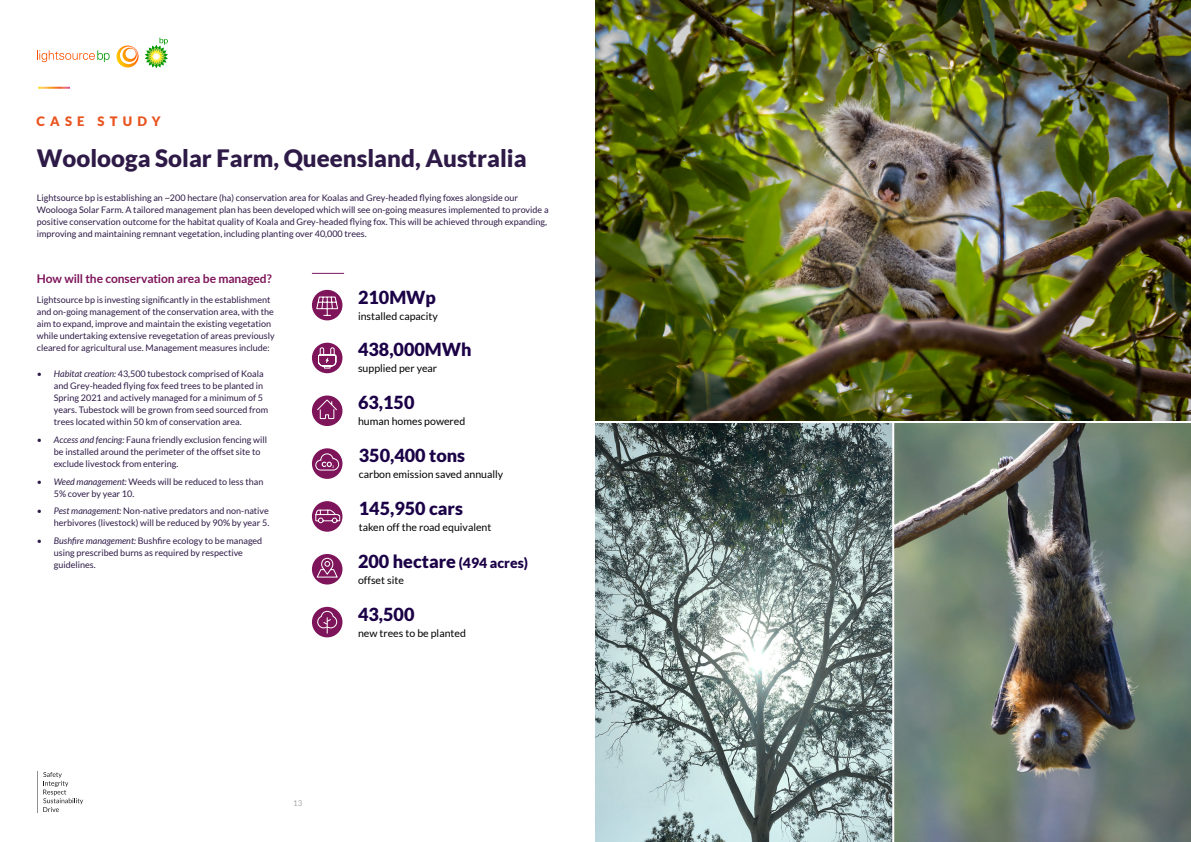
<style>
.page{position:relative;width:1191px;height:842px;background:#fff}
.page>*{position:absolute;margin:0;border:0;box-sizing:border-box;transform-origin:0 0}
.t1{font:900 24px "Lato";color:#2e1a47}
.t2{font:900 18px "Lato";color:#1b0247}
.t3{font:900 13px "Lato";letter-spacing:.4em;color:#e9531d}
.t4{font:700 12px "Lato";letter-spacing:-.01em;color:#7e155b}
.t5{font:10.6px "Lato";color:#000103}
.t6{font:9px/12px "Lato";color:#2e1a47}
.t7{font:8px "Lato";color:#a8a9ad}
.s1{font-style:italic}
.s2{font-size:14px}
</style>
<div class="page">
<svg style="left:37px;top:50px;width:73px;height:12px"></svg>
<svg style="left:117px;top:46px;width:22px;height:22px"></svg>
<svg style="left:145px;top:38px;width:23px;height:30px"></svg>
<img style="left:595px;top:0;width:596px;height:421px">
<img style="left:595px;top:423px;width:297px;height:419px">
<img style="left:894px;top:423px;width:297px;height:419px">
<div style="left:312px;top:290px;width:30px;height:30px;background:#7e155b;border-radius:50%"></div>
<svg style="left:316px;top:296px;width:23px;height:20px"></svg>
<div style="left:312px;top:343px;width:30px;height:30px;background:#7e155b;border-radius:50%"></div>
<svg style="left:318px;top:347px;width:19px;height:22px"></svg>
<div style="left:312px;top:395px;width:30px;height:31px;background:#7e155b;border-radius:50%"></div>
<svg style="left:316px;top:399px;width:22px;height:20px"></svg>
<div style="left:312px;top:448px;width:30px;height:31px;background:#7e155b;border-radius:50%"></div>
<svg style="left:315px;top:453px;width:24px;height:18px"></svg>
<div style="left:312px;top:501px;width:30px;height:31px;background:#7e155b;border-radius:50%"></div>
<svg style="left:315px;top:509px;width:25px;height:15px"></svg>
<div style="left:312px;top:554px;width:30px;height:30px;background:#7e155b;border-radius:50%"></div>
<svg style="left:316px;top:557px;width:22px;height:21px"></svg>
<hr style="left:312px;top:273px;width:32px;height:1px;background:#7e155b">
<div style="left:312px;top:607px;width:30px;height:30px;background:#7e155b;border-radius:50%"></div>
<svg style="left:317px;top:610px;width:20px;height:23px"></svg>
<svg style="left:43px;top:772px;width:40px;height:40px"></svg>
<hr style="left:37px;top:771px;width:1px;height:42px;background:#8e9091">
<h3 class="t3" style="left:36px;top:113px;width:126px">CASE STUDY</h3>
<h1 class="t1" style="left:37px;top:145px;width:491px">Woolooga Solar Farm, Queensland, Australia</h1>
<p class="t6" style="left:37px;top:191px;width:513px">Lightsource bp is establishing an ~200 hectare (ha) conservation area for Koalas and Grey-headed flying foxes alongside our Woolooga Solar Farm. A tailored management plan has been developed which will see on-going measures implemented to provide a positive conservation outcome for the habitat quality of Koala and Grey-headed flying fox. This will be achieved through expanding, improving and maintaining remnant vegetation, including planting over 40,000 trees.</p>
<h3 class="t4" style="left:37px;top:271px;width:236px">How will the conservation area be managed?</h3>
<p class="t6" style="left:37px;top:294px;width:239px">Lightsource bp is investing significantly in the establishment and on-going management of the conservation area, with the aim to expand, improve and maintain the existing vegetation while undertaking extensive revegetation of areas previously cleared for agricultural use. Management measures include:</p>
<p class="t6" style="left:54px;top:368px;width:216px;text-indent:-17px">• <span class="s1">Habitat creation:</span> 43,500 tubestock comprised of Koala and Grey-headed flying fox feed trees to be planted in Spring 2021 and actively managed for a minimum of 5 years. Tubestock will be grown from seed sourced from trees located within 50 km of conservation area.</p>
<p class="t6" style="left:54px;top:433px;width:215px;text-indent:-17px">• <span class="s1">Access and fencing:</span> Fauna friendly exclusion fencing will be installed around the perimeter of the offset site to exclude livestock from entering.</p>
<p class="t6" style="left:54px;top:475px;width:211px;text-indent:-17px">• <span class="s1">Weed management:</span> Weeds will be reduced to less than<br>5% cover by year 10.</p>
<p class="t6" style="left:37px;top:505px;width:234px;text-align:right">• <span class="s1">Pest management:</span> Non-native predators and non-native herbivores (livestock) will be reduced by 90% by year 5.</p>
<p class="t6" style="left:54px;top:534px;width:210px;text-indent:-17px">• <span class="s1">Bushfire management:</span> Bushfire ecology to be managed using prescribed burns as required by respective guidelines.</p>
<h2 class="t2" style="left:358px;top:287px;width:79px">210MWp</h2>
<p class="t5" style="left:358px;top:310px;width:81px">installed capacity</p>
<h2 class="t2" style="left:358px;top:339px;width:115px">438,000MWh</h2>
<p class="t5" style="left:358px;top:362px;width:81px">supplied per year</p>
<h2 class="t2" style="left:358px;top:392px;width:58px">63,150</h2>
<p class="t5" style="left:358px;top:415px;width:109px">human homes powered</p>
<h2 class="t2" style="left:359px;top:445px;width:108px">350,400 tons</h2>
<p class="t5" style="left:359px;top:468px;width:146px">carbon emission saved annually</p>
<h2 class="t2" style="left:359px;top:498px;width:106px">145,950 cars</h2>
<p class="t5" style="left:359px;top:521px;width:134px">taken off the road equivalent</p>
<h2 class="t2" style="left:358px;top:551px;width:171px">200 hectare <span class="s2">(494 acres)</span></h2>
<p class="t5" style="left:358px;top:574px;width:47px">offset site</p>
<h2 class="t2" style="left:358px;top:604px;width:58px">43,500</h2>
<p class="t5" style="left:358px;top:627px;width:109px">new trees to be planted</p>
<p class="t7" style="left:293px;top:799px;width:11px">13</p>
</div>
